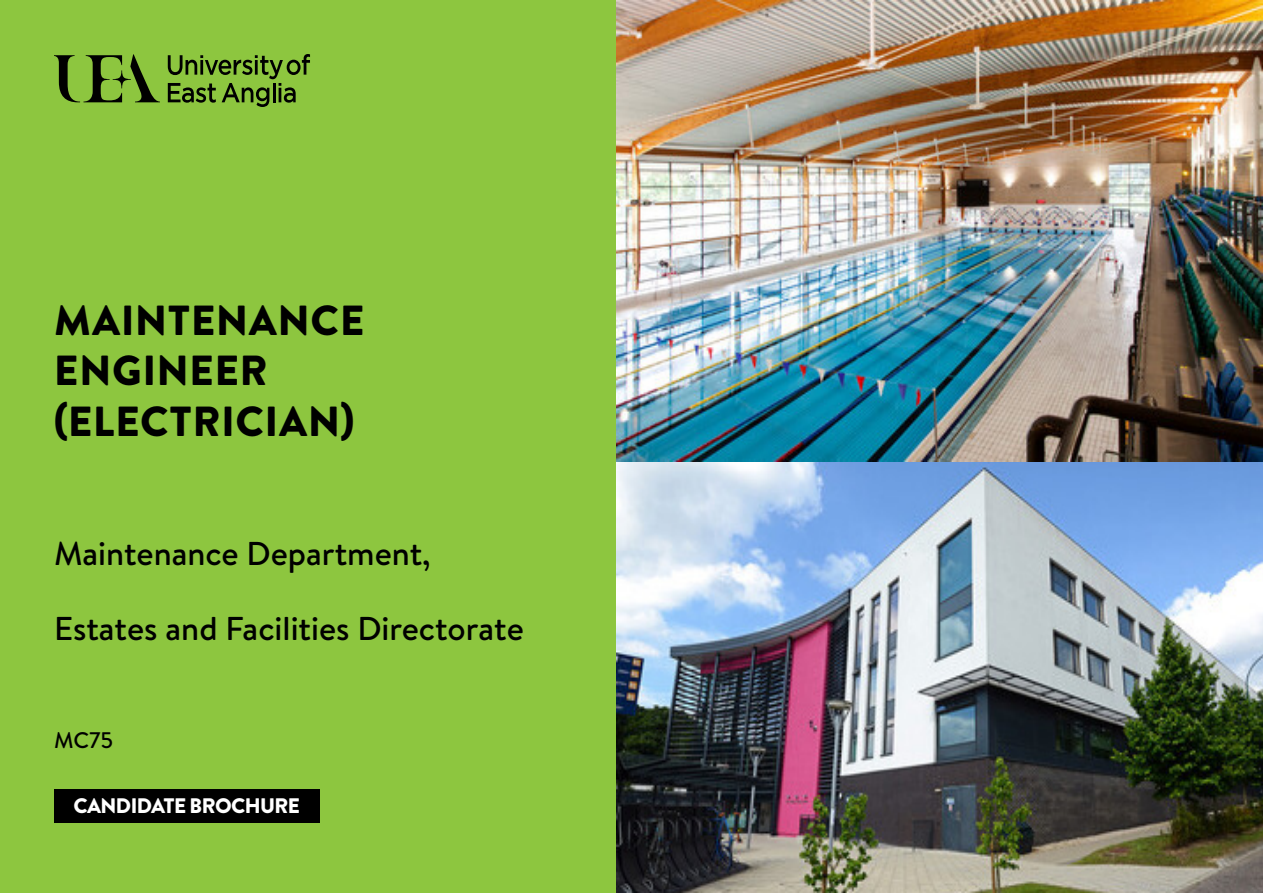
<style>
.page{position:relative;width:1263px;height:893px;background:#fff}
.page>*{position:absolute;margin:0;border:0;box-sizing:border-box;transform-origin:0 0}
.t1{font:900 42px/50.4px "Brandon Text";letter-spacing:.02em;color:#000}
.t2{font:500 33px "Brandon Text";color:#000}
.t3{font:500 22.5px "Brandon Text";color:#000}
.t4{font:900 21px "Brandon Text";letter-spacing:-.03em;color:#fff}
</style>
<div class="page">
<div style="left:0;top:0;width:616px;height:893px;background:#8dc63f"></div>
<svg style="left:168px;top:54px;width:142px;height:53px"></svg>
<svg style="left:113px;top:70px;width:18px;height:18px"></svg>
<svg style="left:54px;top:55px;width:68px;height:47px"></svg>
<svg style="left:130px;top:54px;width:30px;height:48px"></svg>
<img style="left:616px;top:0;width:647px;height:893px">
<div style="left:54px;top:790px;width:266px;height:33px;background:#000"></div>
<p class="t1" style="left:54px;top:294px;width:312px">MAINTENANCE<br>ENGINEER (ELECTRICIAN)</p>
<p class="t2" style="left:54px;top:531px;width:378px">Maintenance Department,</p>
<p class="t2" style="left:54px;top:606px;width:471px">Estates and Facilities Directorate</p>
<p class="t3" style="left:54px;top:724px;width:61px">MC75</p>
<p class="t4" style="left:74px;top:791px;width:228px">CANDIDATE BROCHURE</p>
</div>
